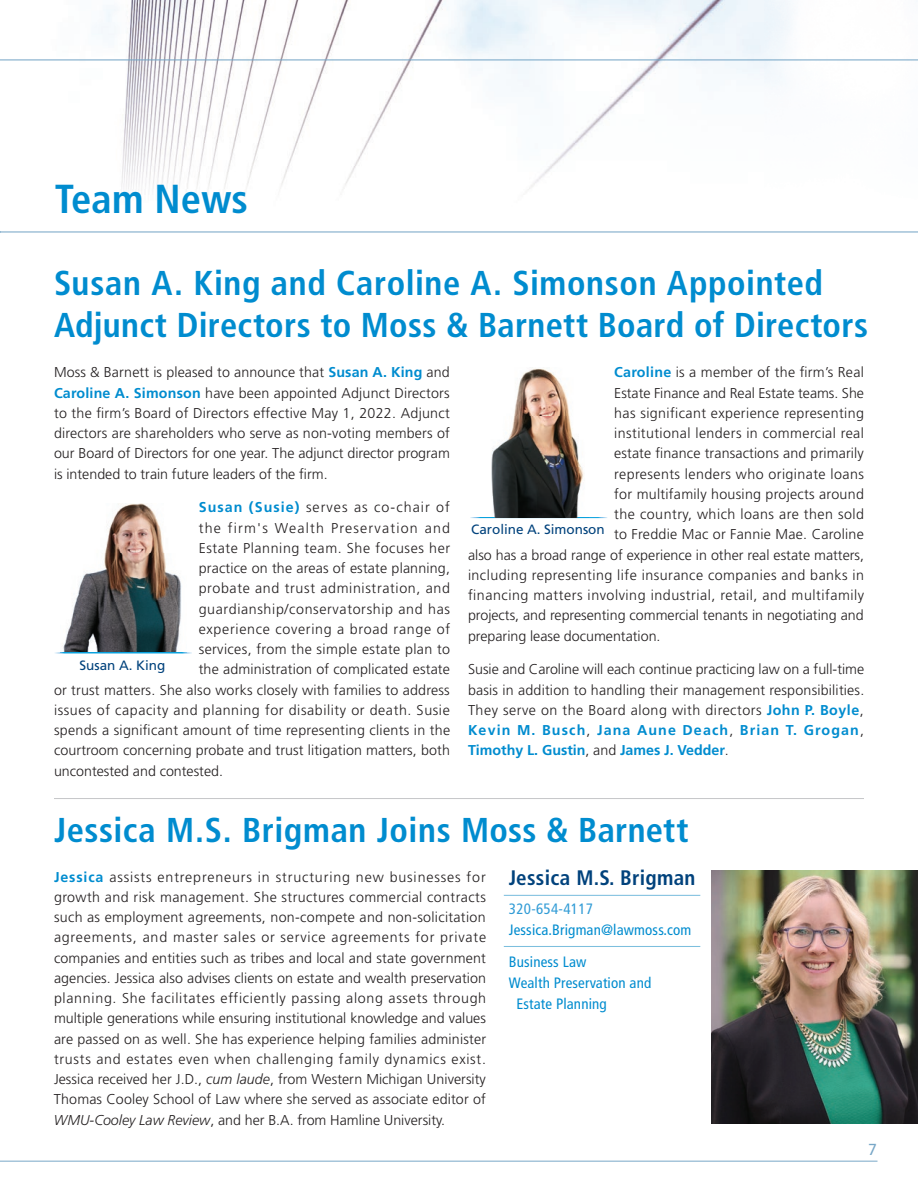
<style>
.page{position:relative;width:918px;height:1188px;background:#fff}
.page>*{position:absolute;margin:0;border:0;box-sizing:border-box;transform-origin:0 0}
.t1{font:700 condensed 40.5px "Frutiger LT Std";letter-spacing:.005em;color:#008ccf}
.t2{font:700 condensed 34.5px/42px "Frutiger LT Std";letter-spacing:.01em;color:#008ccf}
.t3{font:700 condensed 21px "Frutiger LT Std";letter-spacing:.015em;color:#01427c}
.t4{font:21px "Avenir Next";color:#78a7c7}
.t5{font:condensed 15px "Frutiger LT Std";letter-spacing:.01em;color:#008ccf}
.t6{font:condensed 15px "Frutiger LT Std";letter-spacing:.02em;color:#329cd6}
.t7{font:300 14.25px/20.2px "Frutiger LT Std";letter-spacing:.02em;color:#231f20;text-align:justify}
.t8{font:300 14.25px "Frutiger LT Std";color:#231f20}
.t9{font:300 14.25px "Frutiger LT Std";letter-spacing:.04em;color:#231f20}
.t10{font:300 14.25px "Frutiger LT Std";letter-spacing:.045em;color:#231f20}
.t11{font:300 14.25px "Frutiger LT Std";letter-spacing:.05em;color:#231f20}
.t12{font:300 14.25px "Frutiger LT Std";letter-spacing:.075em;color:#231f20}
.t13{font:300 14.25px "Frutiger LT Std";letter-spacing:.085em;color:#231f20}
.t14{font:13.5px "Frutiger LT Std";color:#01427c}
.s1{font-weight:700;color:#008ccf}
.s2{font-style:italic}
</style>
<div class="page">
<img style="left:0;top:0;width:918px;height:190px">
<img style="left:63px;top:503px;width:119px;height:149px">
<svg style="left:55px;top:652px;width:137px;height:1px"></svg>
<svg style="left:470px;top:517px;width:138px;height:1px"></svg>
<img style="left:481px;top:368px;width:107px;height:150px">
<img style="left:712px;top:871px;width:206px;height:253px">
<hr style="left:504px;top:946px;width:196px;height:1px;background:#7dbfde">
<hr style="left:504px;top:895px;width:196px;height:1px;background:#7dbfde">
<hr style="left:54px;top:798px;width:810px;height:1px;background:#c7c8ca">
<hr style="left:0;top:231px;width:918px;height:1px;background:#78a7c7">
<hr style="left:0;top:59px;width:918px;height:1px;background:#78a7c7">
<hr style="left:0;top:1161px;width:877px;height:1px;background:#78a7c7">
<h1 class="t1" style="left:55px;top:175px;width:195px">Team News</h1>
<h2 class="t2" style="left:54px;top:262px;width:816px">Susan A. King and Caroline A. Simonson Appointed<br>Adjunct Directors to Moss &amp; Barnett Board of Directors</h2>
<p class="t7" style="left:54px;top:363px;width:397px">Moss &amp; Barnett is pleased to announce that <span class="s1">Susan A. King</span> and <span class="s1">Caroline A. Simonson</span> have been appointed Adjunct Directors to the firm’s Board of Directors effective May 1, 2022. Adjunct directors are shareholders who serve as non-voting members of our Board of Directors for one year. The adjunct director program is intended to train future leaders of the firm.</p>
<p class="t12" style="left:199px;top:499px;width:253px"><span class="s1">Susan (Susie)</span> serves as co-chair of</p>
<p class="t13" style="left:199px;top:520px;width:253px">the firm's Wealth Preservation and</p>
<p class="t9" style="left:199px;top:540px;width:253px">Estate Planning team. She focuses her</p>
<p class="t7" style="left:199px;top:558px;width:253px">practice on the areas of estate planning,</p>
<p class="t10" style="left:199px;top:580px;width:253px">probate and trust administration, and</p>
<p class="t10" style="left:199px;top:601px;width:253px">guardianship/conservatorship and has</p>
<p class="t11" style="left:199px;top:621px;width:253px">experience covering a broad range of</p>
<p class="t7" style="left:199px;top:639px;width:253px">services, from the simple estate plan to</p>
<p class="t7" style="left:199px;top:660px;width:253px">the administration of complicated estate</p>
<p class="t7" style="left:54px;top:680px;width:397px">or trust matters. She also works closely with families to address</p>
<p class="t9" style="left:54px;top:702px;width:397px">issues of capacity and planning for disability or death. Susie</p>
<p class="t7" style="left:54px;top:720px;width:398px">spends a significant amount of time representing clients in the</p>
<p class="t7" style="left:54px;top:741px;width:397px">courtroom concerning probate and trust litigation matters, both</p>
<p class="t8" style="left:54px;top:763px;width:171px">uncontested and contested.</p>
<p class="t14" style="left:80px;top:657px;width:87px">Susan A. King</p>
<p class="t7" style="left:614px;top:363px;width:251px"><span class="s1">Caroline</span> is a member of the firm’s Real</p>
<p class="t8" style="left:614px;top:385px;width:251px">Estate Finance and Real Estate teams. She</p>
<p class="t7" style="left:614px;top:403px;width:251px">has significant experience representing</p>
<p class="t7" style="left:614px;top:423px;width:251px">institutional lenders in commercial real</p>
<p class="t7" style="left:614px;top:444px;width:251px">estate finance transactions and primarily</p>
<p class="t7" style="left:614px;top:464px;width:251px">represents lenders who originate loans</p>
<p class="t7" style="left:614px;top:484px;width:251px">for multifamily housing projects around</p>
<p class="t7" style="left:614px;top:504px;width:251px">the country, which loans are then sold</p>
<p class="t7" style="left:614px;top:525px;width:251px">to Freddie Mac or Fannie Mae. Caroline</p>
<p class="t8" style="left:468px;top:547px;width:398px">also has a broad range of experience in other real estate matters,</p>
<p class="t7" style="left:468px;top:565px;width:398px">including representing life insurance companies and banks in</p>
<p class="t7" style="left:468px;top:585px;width:398px">financing matters involving industrial, retail, and multifamily</p>
<p class="t8" style="left:468px;top:607px;width:397px">projects, and representing commercial tenants in negotiating and</p>
<p class="t8" style="left:468px;top:628px;width:194px">preparing lease documentation.</p>
<p class="t7" style="left:468px;top:660px;width:398px">Susie and Caroline will each continue practicing law on a full-time basis in addition to handling their management responsibilities.<br>They serve on the Board along with directors <span class="s1">John P. Boyle</span>, <span class="s1">Kevin M. Busch</span>, <span class="s1">Jana Aune Deach</span>, <span class="s1">Brian T. Grogan</span>, <span class="s1">Timothy L. Gustin</span>, and <span class="s1">James J. Vedder</span>.</p>
<p class="t14" style="left:471px;top:522px;width:135px">Caroline A. Simonson</p>
<h2 class="t2" style="left:54px;top:809px;width:636px">Jessica M.S. Brigman Joins Moss &amp; Barnett</h2>
<p class="t7" style="left:54px;top:867px;width:434px"><span class="s1">Jessica</span> assists entrepreneurs in structuring new businesses for growth and risk management. She structures commercial contracts such as employment agreements, non-compete and non-solicitation agreements, and master sales or service agreements for private companies and entities such as tribes and local and state government agencies. Jessica also advises clients on estate and wealth preservation planning. She facilitates efficiently passing along assets through multiple generations while ensuring institutional knowledge and values are passed on as well. She has experience helping families administer trusts and estates even when challenging family dynamics exist.<br>Jessica received her J.D., <span class="s2">cum laude</span>, from Western Michigan University Thomas Cooley School of Law where she served as associate editor of <span class="s2">WMU-Cooley Law Review</span>, and her B.A. from Hamline University.</p>
<h3 class="t3" style="left:509px;top:866px;width:188px">Jessica M.S. Brigman</h3>
<p class="t6" style="left:509px;top:900px;width:86px">320-654-4117</p>
<p class="t5" style="left:509px;top:921px;width:184px">Jessica.Brigman@lawmoss.com</p>
<p class="t5" style="left:509px;top:953px;width:79px">Business Law</p>
<p class="t5" style="left:509px;top:974px;width:144px">Wealth Preservation and</p>
<p class="t5" style="left:516px;top:995px;width:92px">Estate Planning</p>
<h3 class="t4" style="left:867px;top:1130px;width:12px">7</h3>
</div>
